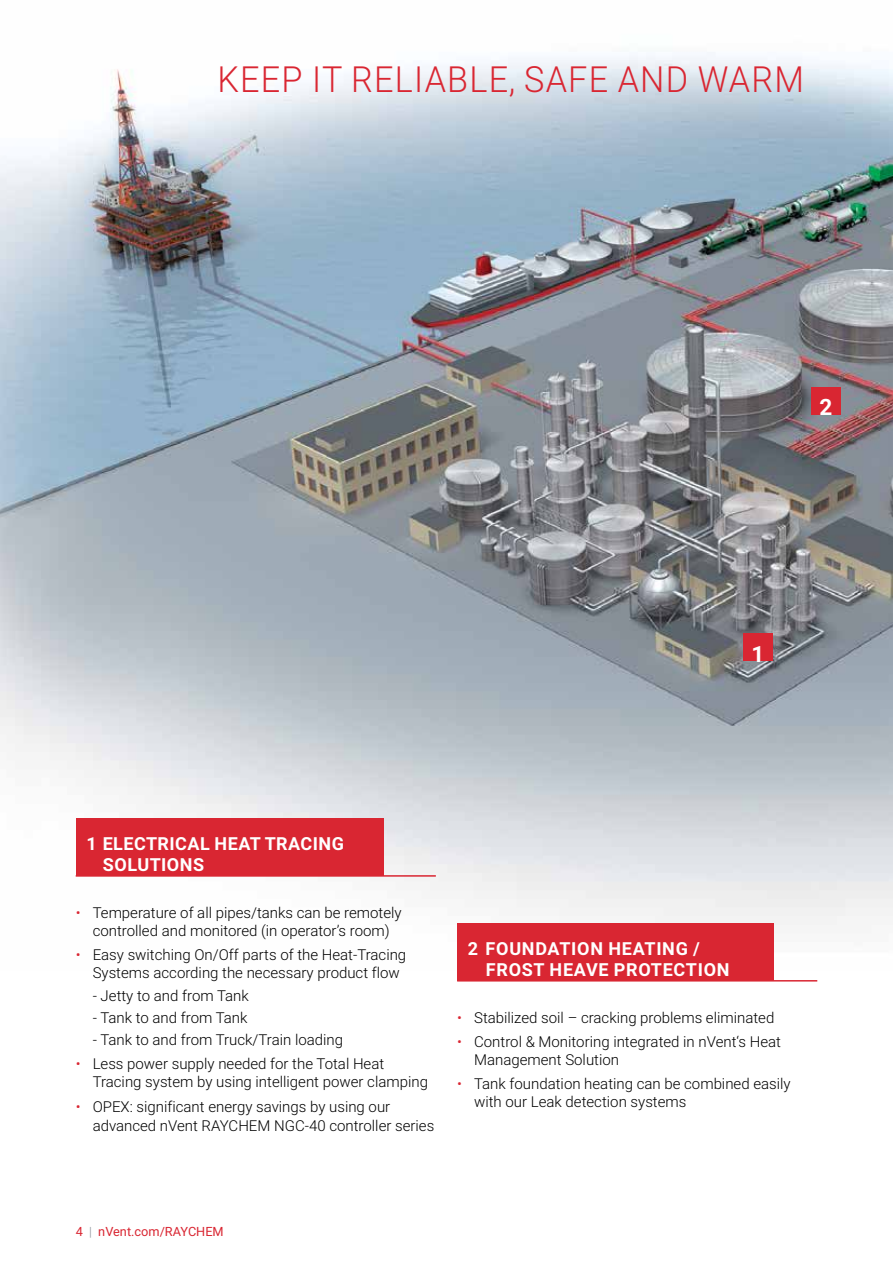
<style>
.page{position:relative;width:893px;height:1263px;background:#fff}
.page>*{position:absolute;margin:0;border:0;box-sizing:border-box;transform-origin:0 0}
.t1{font:300 36px "Roboto";letter-spacing:.035em;color:#d92632;scale:.95 1}
.t2{font:700 22.5px "Roboto";color:#fff}
.t3{font:700 18px/21px "Roboto";letter-spacing:.025em;color:#fff}
.t4{font:300 15px/18px "Roboto";color:#000}
.t5{font:12.75px "Roboto";color:#d92632}
.s1{color:#d92632}
.s2{font-weight:300;color:#878f98}
</style>
<div class="page">
<img style="left:0;top:52px;width:893px;height:873px">
<svg style="left:0;top:792px;width:157px;height:133px"></svg>
<svg style="left:0;top:52px;width:178px;height:107px"></svg>
<hr style="left:76px;top:875px;width:360px;height:2px;background:#d92632">
<div style="left:76px;top:819px;width:308px;height:57px;background:#d92632"></div>
<hr style="left:457px;top:980px;width:360px;height:1px;background:#d92632">
<div style="left:457px;top:923px;width:317px;height:58px;background:#d92632"></div>
<div style="left:743px;top:634px;width:30px;height:27px;background:#d92632"></div>
<div style="left:811px;top:387px;width:30px;height:27px;background:#d92632"></div>
<h1 class="t1" style="left:217px;top:54px;width:619px">KEEP IT RELIABLE, SAFE AND WARM</h1>
<h2 class="t2" style="left:819px;top:391px;width:14px">2</h2>
<h2 class="t2" style="left:751px;top:638px;width:14px">1</h2>
<p class="t3" style="left:103px;top:833px;width:242px;text-indent:-17px">1 ELECTRICAL HEAT TRACING<br>SOLUTIONS</p>
<p class="t4" style="left:76px;top:903px;width:327px;text-align:center"><span class="s1">•</span> Temperature of all pipes/tanks can be remotely controlled and monitored (in operator’s room)</p>
<p class="t4" style="left:93px;top:945px;width:315px;text-indent:-17px"><span class="s1">•</span> Easy switching On/Off parts of the Heat-Tracing<br>Systems according the necessary product flow</p>
<p class="t4" style="left:93px;top:986px;width:158px">- Jetty to and from Tank</p>
<p class="t4" style="left:93px;top:1008px;width:156px">- Tank to and from Tank</p>
<p class="t4" style="left:93px;top:1030px;width:252px">- Tank to and from Truck/Train loading</p>
<p class="t4" style="left:93px;top:1054px;width:337px;text-indent:-17px"><span class="s1">•</span> Less power supply needed for the Total Heat<br>Tracing system by using intelligent power clamping</p>
<p class="t4" style="left:93px;top:1096px;width:343px;line-height:19.5px;text-indent:-17px"><span class="s1">•</span> OPEX: significant energy savings by using our advanced nVent RAYCHEM NGC-40 controller series</p>
<p class="t3" style="left:486px;top:938px;width:245px;text-indent:-18px">2 FOUNDATION HEATING /<br>FROST HEAVE PROTECTION</p>
<p class="t4" style="left:457px;top:1008px;width:319px"><span class="s1">•</span> Stabilized soil – cracking problems eliminated</p>
<p class="t4" style="left:474px;top:1032px;width:308px;text-indent:-17px"><span class="s1">•</span> Control &amp; Monitoring integrated in nVent‘s Heat<br>Management Solution</p>
<p class="t4" style="left:474px;top:1074px;width:318px;text-indent:-17px"><span class="s1">•</span> Tank foundation heating can be combined easily with our Leak detection systems</p>
<p class="t5" style="left:76px;top:1222px;width:150px">4 <span class="s2">|</span> nVent.com/RAYCHEM</p>
</div>
